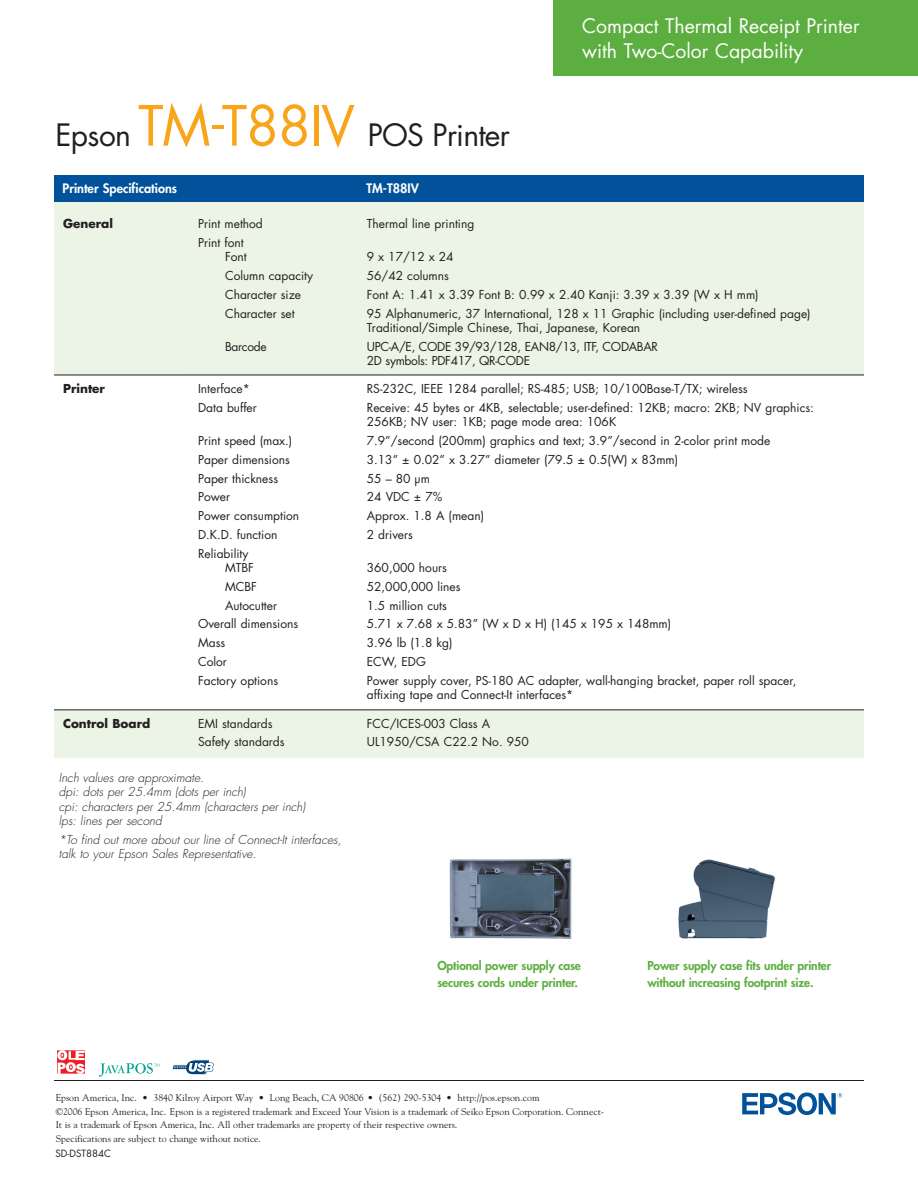
<style>
.page{position:relative;width:918px;height:1188px;background:#fff}
.page>*{position:absolute;margin:0;border:0;box-sizing:border-box;transform-origin:0 0}
.t1{font:30px "Futura";letter-spacing:-.025em;color:#231f20}
.orange_box_type{font:19.5px/25.5px "Futura";color:#fff}
.t2{font:800 12.75px "Futura";color:#fff}
.chart_text{font:12px/14.2px "Futura";color:#231f20}
.chart_text-2{font:italic 300 12px/14.2px "Futura";color:#231f20}
.sidebar_copy{font:800 12px/17.2px "Futura";letter-spacing:-.01em;color:#5cae40}
.chart_text-3{font:12px/14.2px "Futura";letter-spacing:-.025em;color:#231f20}
.chart_text-4{font:700 12px "Futura";color:#231f20}
.copyright_info{font:9.75px/13.5px "Goudy";color:#231f20}
.t3{font:9.75px "Futura";color:#231f20}
.s1{font-size:54px;color:#f9a51b}
</style>
<div class="page">
<div style="left:54px;top:202px;width:810px;height:173px;background:#ecf4e6"></div>
<div style="left:54px;top:710px;width:810px;height:48px;background:#ecf4e6"></div>
<div style="left:54px;top:175px;width:810px;height:27px;background:#01529b"></div>
<hr style="left:54px;top:375px;width:810px;height:1px;background:#231f20">
<hr style="left:54px;top:710px;width:810px;height:1px;background:#231f20">
<hr style="left:54px;top:1080px;width:810px;height:1px;background:#231f20">
<svg style="left:742px;top:1093px;width:100px;height:22px"></svg>
<svg style="left:57px;top:1050px;width:28px;height:24px"></svg>
<svg style="left:99px;top:1063px;width:60px;height:14px"></svg>
<svg style="left:172px;top:1059px;width:43px;height:16px"></svg>
<div style="left:554px;top:0;width:364px;height:76px;background:#5cae40"></div>
<img style="left:449px;top:858px;width:123px;height:81px">
<img style="left:678px;top:859px;width:97px;height:80px">
<p class="t1" style="left:56px;top:114px;width:456px">Epson <span class="s1">TM</span><sup>-</sup><span class="s1">T88IV</span> POS Printer</p>
<p class="t2" style="left:63px;top:180px;width:116px">Printer Specifications</p>
<p class="t2" style="left:366px;top:180px;width:54px">TM-T88IV</p>
<p class="orange_box_type" style="left:582px;top:13px;width:279px">Compact Thermal Receipt Printer with Two-Color Capability</p>
<p class="chart_text-4" style="left:63px;top:215px;width:51px">General</p>
<p class="chart_text" style="left:198px;top:216px;width:66px">Print method</p>
<p class="chart_text" style="left:367px;top:216px;width:109px">Thermal line printing</p>
<p class="chart_text" style="left:198px;top:235px;width:47px">Print font</p>
<p class="chart_text" style="left:225px;top:249px;width:23px">Font</p>
<p class="chart_text" style="left:367px;top:249px;width:88px">9 x 17/12 x 24</p>
<p class="chart_text" style="left:225px;top:268px;width:90px">Column capacity</p>
<p class="chart_text" style="left:367px;top:268px;width:84px">56/42 columns</p>
<p class="chart_text" style="left:225px;top:287px;width:78px">Character size</p>
<p class="chart_text" style="left:367px;top:287px;width:393px">Font A: 1.41 x 3.39 Font B: 0.99 x 2.40 Kanji: 3.39 x 3.39 (W x H mm)</p>
<p class="chart_text" style="left:225px;top:306px;width:71px">Character set</p>
<p class="chart_text" style="left:367px;top:306px;width:445px">95 Alphanumeric, 37 International, 128 x 11 Graphic (including user-defined page)<br>Traditional/Simple Chinese, Thai, Japanese, Korean</p>
<p class="chart_text-3" style="left:225px;top:339px;width:43px">Barcode</p>
<p class="chart_text-3" style="left:367px;top:339px;width:293px">UPC-A/E, CODE 39/93/128, EAN8/13, ITF, CODABAR<br>2D symbols: PDF417, QR-CODE</p>
<p class="chart_text-4" style="left:63px;top:380px;width:44px">Printer</p>
<p class="chart_text" style="left:198px;top:382px;width:53px">Interface*</p>
<p class="chart_text" style="left:367px;top:382px;width:382px">RS-232C, IEEE 1284 parallel; RS-485; USB; 10/100Base-T/TX; wireless</p>
<p class="chart_text" style="left:198px;top:400px;width:60px">Data buffer</p>
<p class="chart_text" style="left:367px;top:400px;width:449px">Receive: 45 bytes or 4KB, selectable; user-defined: 12KB; macro: 2KB; NV graphics:<br>256KB; NV user: 1KB; page mode area: 106K</p>
<p class="chart_text" style="left:198px;top:433px;width:96px">Print speed (max.)</p>
<p class="chart_text" style="left:367px;top:433px;width:405px">7.9”/second (200mm) graphics and text; 3.9”/second in 2-color print mode</p>
<p class="chart_text" style="left:198px;top:452px;width:93px">Paper dimensions</p>
<p class="chart_text" style="left:367px;top:452px;width:313px">3.13” ± 0.02” x 3.27” diameter (79.5 ± 0.5(W) x 83mm)</p>
<p class="chart_text" style="left:198px;top:471px;width:82px">Paper thickness</p>
<p class="chart_text" style="left:367px;top:471px;width:65px">55 – 80 µm</p>
<p class="chart_text" style="left:198px;top:490px;width:34px">Power</p>
<p class="chart_text" style="left:367px;top:490px;width:77px">24 VDC ± 7%</p>
<p class="chart_text" style="left:198px;top:509px;width:103px">Power consumption</p>
<p class="chart_text" style="left:367px;top:509px;width:119px">Approx. 1.8 A (mean)</p>
<p class="chart_text" style="left:198px;top:527px;width:81px">D.K.D. function</p>
<p class="chart_text" style="left:367px;top:527px;width:48px">2 drivers</p>
<p class="chart_text" style="left:225px;top:546px;width:30px;text-indent:-27px">Reliability<br>MTBF</p>
<p class="chart_text" style="left:367px;top:560px;width:82px">360,000 hours</p>
<p class="chart_text" style="left:225px;top:579px;width:33px">MCBF</p>
<p class="chart_text" style="left:367px;top:579px;width:95px">52,000,000 lines</p>
<p class="chart_text" style="left:225px;top:598px;width:54px">Autocutter</p>
<p class="chart_text" style="left:367px;top:598px;width:82px">1.5 million cuts</p>
<p class="chart_text" style="left:198px;top:617px;width:102px">Overall dimensions</p>
<p class="chart_text" style="left:367px;top:617px;width:306px">5.71 x 7.68 x 5.83” (W x D x H) (145 x 195 x 148mm)</p>
<p class="chart_text" style="left:198px;top:636px;width:29px">Mass</p>
<p class="chart_text" style="left:367px;top:636px;width:87px">3.96 lb (1.8 kg)</p>
<p class="chart_text" style="left:198px;top:654px;width:30px">Color</p>
<p class="chart_text" style="left:367px;top:654px;width:61px">ECW, EDG</p>
<p class="chart_text" style="left:198px;top:673px;width:82px">Factory options</p>
<p class="chart_text" style="left:367px;top:673px;width:431px">Power supply cover, PS-180 AC adapter, wall-hanging bracket, paper roll spacer, affixing tape and Connect-It interfaces*</p>
<p class="chart_text-4" style="left:63px;top:715px;width:89px">Control Board</p>
<p class="chart_text" style="left:198px;top:716px;width:76px">EMI standards</p>
<p class="chart_text" style="left:367px;top:716px;width:125px">FCC/ICES-003 Class A</p>
<p class="chart_text" style="left:198px;top:735px;width:88px">Safety standards</p>
<p class="chart_text" style="left:367px;top:735px;width:164px">UL1950/CSA C22.2 No. 950</p>
<p class="chart_text-2" style="left:59px;top:771px;width:146px">Inch values are approximate.</p>
<p class="chart_text-2" style="left:59px;top:785px;width:188px">dpi: dots per 25.4mm (dots per inch)</p>
<p class="chart_text-2" style="left:59px;top:799px;width:248px">cpi: characters per 25.4mm (characters per inch)</p>
<p class="chart_text-2" style="left:59px;top:813px;width:104px">lps: lines per second</p>
<p class="chart_text-2" style="left:59px;top:832px;width:284px">*To find out more about our line of Connect-It interfaces, talk to your Epson Sales Representative.</p>
<p class="sidebar_copy" style="left:437px;top:956px;width:145px">Optional power supply case secures cords under printer.</p>
<p class="sidebar_copy" style="left:647px;top:956px;width:185px">Power supply case fits under printer without increasing footprint size.</p>
<p class="copyright_info" style="left:56px;top:1091px;width:485px">Epson America, Inc. • 3840 Kilroy Airport Way • Long Beach, CA 90806 • (562) 290-5304 • http://pos.epson.com</p>
<p class="copyright_info" style="left:56px;top:1104px;width:550px">©2006 Epson America, Inc. Epson is a registered trademark and Exceed Your Vision is a trademark of Seiko Epson Corporation. Connect-<br>It is a trademark of Epson America, Inc. All other trademarks are property of their respective owners.</p>
<p class="copyright_info" style="left:56px;top:1131px;width:207px">Specifications are subject to change without notice.</p>
<p class="t3" style="left:56px;top:1146px;width:57px">SD-DST884C</p>
</div>
